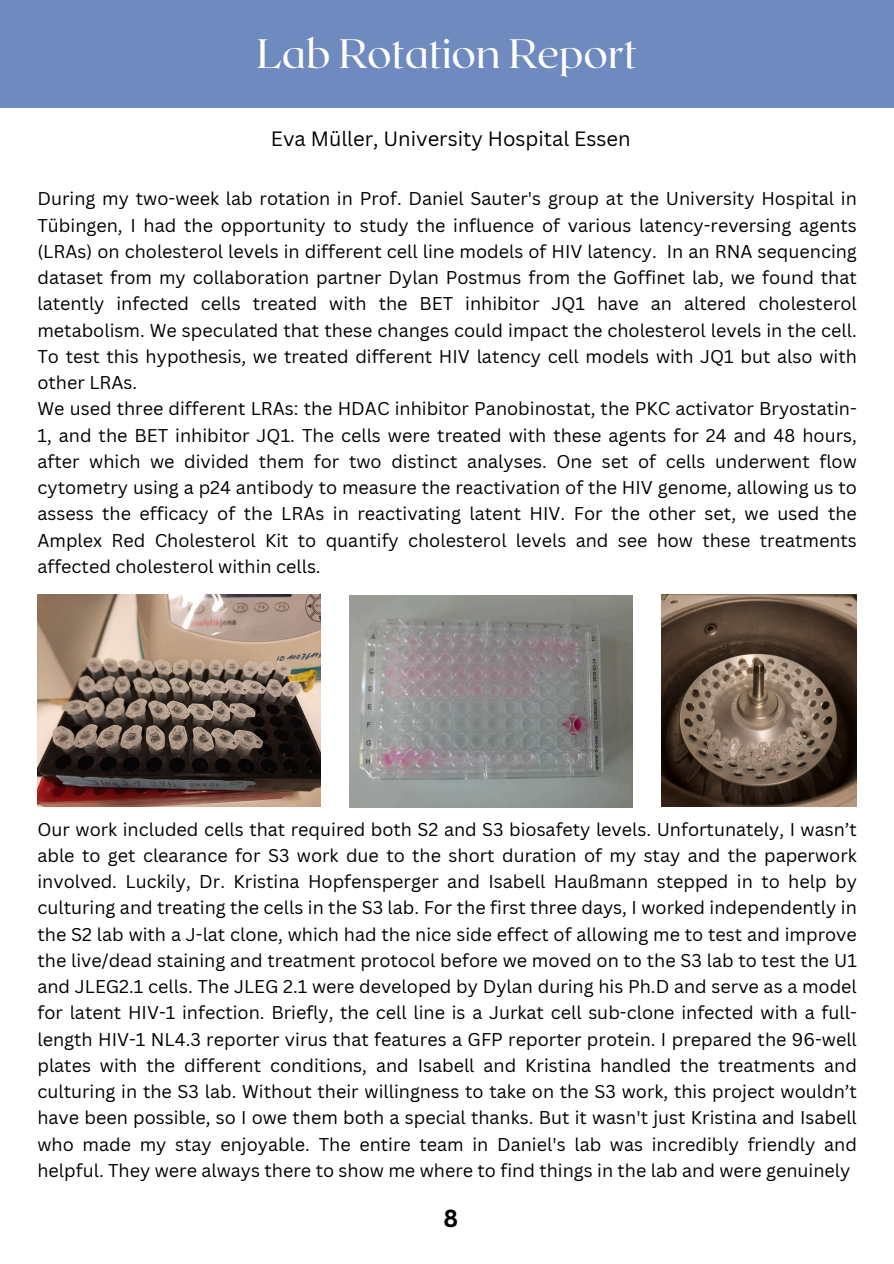
<style>
.page{position:relative;width:894px;height:1264px;background:#fff}
.page>*{position:absolute;margin:0;border:0;box-sizing:border-box;transform-origin:0 0}
.t1{font:40.95px "Roxborough CF";color:#fff}
.t2{font:700 24px "Canva Sans";color:#000}
.t3{font:20.1px "Canva Sans";color:#000}
.t4{font:18px/26.2px "Canva Sans";color:#000;text-align:justify}
</style>
<div class="page">
<img style="left:37px;top:595px;width:283px;height:211px">
<img style="left:349px;top:595px;width:283px;height:212px">
<img style="left:661px;top:595px;width:195px;height:211px">
<div style="left:0;top:0;width:893px;height:107px;background:#6f8abf"></div>
<p class="t1" style="left:257px;top:27px;width:381px">Lab Rotation Report</p>
<p class="t3" style="left:271px;top:124px;width:361px">Eva Müller, University Hospital Essen</p>
<h1 class="t4" style="left:37px;top:185px;width:820px">During my two-week lab rotation in Prof. Daniel Sauter's group at the University Hospital in Tübingen, I had the opportunity to study the influence of various latency-reversing agents (LRAs) on cholesterol levels in different cell line models of HIV latency. In an RNA sequencing dataset from my collaboration partner Dylan Postmus from the Goffinet lab, we found that latently infected cells treated with the BET inhibitor JQ1 have an altered cholesterol metabolism. We speculated that these changes could impact the cholesterol levels in the cell.<br>To test this hypothesis, we treated different HIV latency cell models with JQ1 but also with other LRAs.</h1>
<h2 class="t4" style="left:37px;top:395px;width:820px">We used three different LRAs: the HDAC inhibitor Panobinostat, the PKC activator Bryostatin-1, and the BET inhibitor JQ1. The cells were treated with these agents for 24 and 48 hours, after which we divided them for two distinct analyses. One set of cells underwent flow cytometry using a p24 antibody to measure the reactivation of the HIV genome, allowing us to assess the efficacy of the LRAs in reactivating latent HIV. For the other set, we used the Amplex Red Cholesterol Kit to quantify cholesterol levels and see how these treatments affected cholesterol within cells.</h2>
<p class="t4" style="left:37px;top:815px;width:820px">Our work included cells that required both S2 and S3 biosafety levels. Unfortunately, I wasn’t able to get clearance for S3 work due to the short duration of my stay and the paperwork involved. Luckily, Dr. Kristina Hopfensperger and Isabell Haußmann stepped in to help by culturing and treating the cells in the S3 lab. For the first three days, I worked independently in the S2 lab with a J-lat clone, which had the nice side effect of allowing me to test and improve the live/dead staining and treatment protocol before we moved on to the S3 lab to test the U1 and JLEG2.1 cells. The JLEG 2.1 were developed by Dylan during his Ph.D and serve as a model for latent HIV-1 infection. Briefly, the cell line is a Jurkat cell sub-clone infected with a full&shy;length HIV-1 NL4.3 reporter virus that features a GFP reporter protein. I prepared the 96-well plates with the different conditions, and Isabell and Kristina handled the treatments and culturing in the S3 lab. Without their willingness to take on the S3 work, this project wouldn’t have been possible, so I owe them both a special thanks. But it wasn't just Kristina and Isabell who made my stay enjoyable. The entire team in Daniel's lab was incredibly friendly and helpful. They were always there to show me where to find things in the lab and were genuinely</p>
<p class="t2" style="left:443px;top:1200px;width:16px">8</p>
</div>
